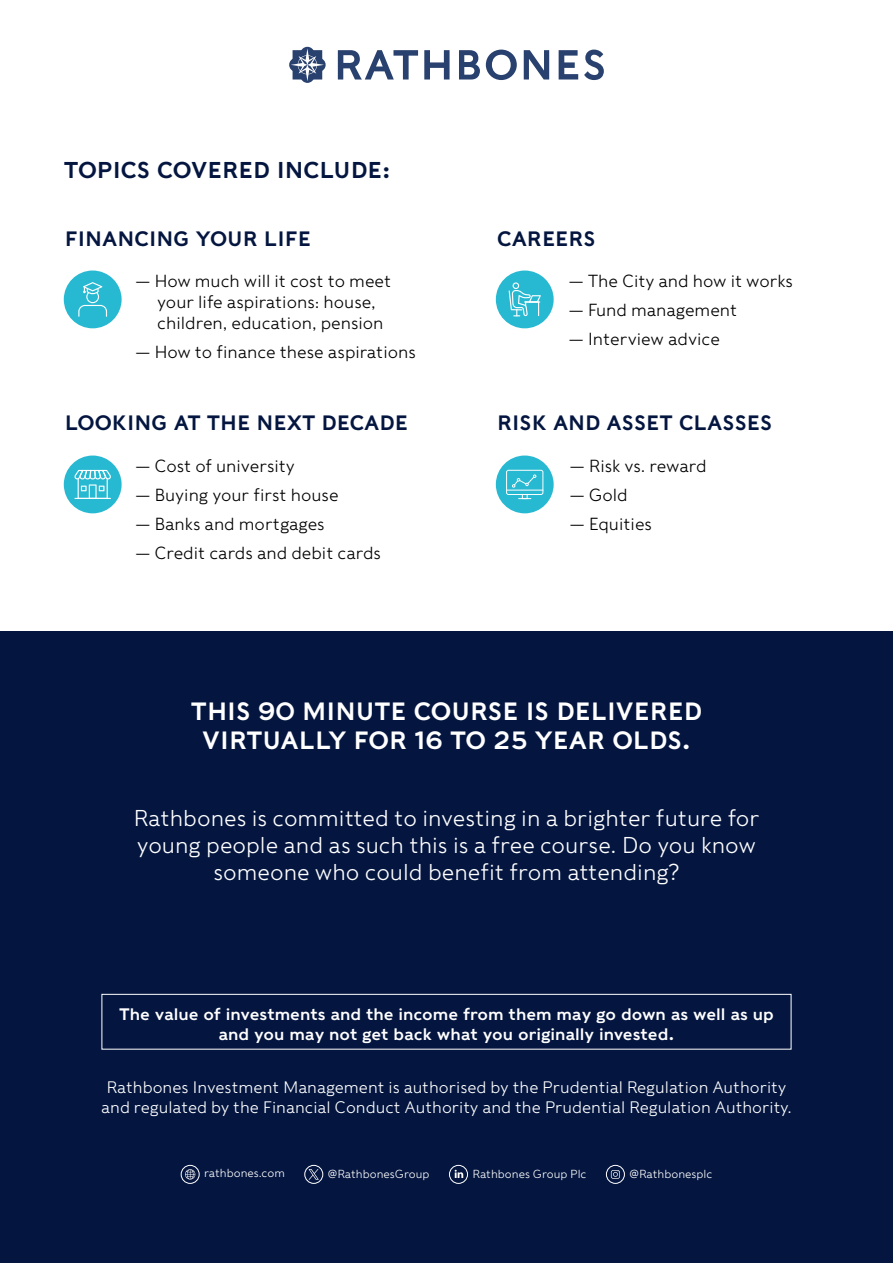
<style>
.page{position:relative;width:893px;height:1263px;background:#fff}
.page>*{position:absolute;margin:0;border:0;box-sizing:border-box;transform-origin:0 0}
.t1{font:24.75px/29.7px "Rathbones Sans";color:#fff;text-align:center}
.t2{font:300 22.65px/27.2px "Rathbones Sans";color:#fff;text-align:center}
.t3{font:22.65px "Rathbones Sans";color:#041640}
.t4{font:20.55px "Rathbones Sans";color:#041640}
.t5{font:300 17.4px/20.9px "Rathbones Sans";color:#000}
.t6{font:300 16.5px/19.8px "Rathbones Sans";color:#fff;text-align:center}
.t7{font:16.5px/19.8px "Rathbones Sans";color:#fff;text-align:center}
.t8{font:300 11.55px "Rathbones Sans";color:#fff}
</style>
<div class="page">
<div style="left:0;top:631px;width:893px;height:632px;background:#041640"></div>
<div style="left:496px;top:455px;width:58px;height:58px;background:#27b9d1;border-radius:50%"></div>
<svg style="left:506px;top:470px;width:37px;height:29px"></svg>
<div style="left:496px;top:270px;width:58px;height:58px;background:#27b9d1;border-radius:50%"></div>
<svg style="left:509px;top:282px;width:32px;height:34px"></svg>
<div style="left:64px;top:455px;width:58px;height:58px;background:#27b9d1;border-radius:50%"></div>
<svg style="left:74px;top:470px;width:37px;height:29px"></svg>
<div style="left:64px;top:270px;width:58px;height:58px;background:#27b9d1;border-radius:50%"></div>
<svg style="left:78px;top:282px;width:29px;height:35px"></svg>
<div style="left:102px;top:994px;width:689px;height:55px;border:1px solid #fff"></div>
<div style="left:305px;top:1165px;width:18px;height:18px;border:1px solid #fff;border-radius:50%"></div>
<svg style="left:309px;top:1169px;width:10px;height:11px"></svg>
<div style="left:181px;top:1165px;width:18px;height:18px;border:1px solid #fff;border-radius:50%"></div>
<svg style="left:185px;top:1169px;width:10px;height:10px"></svg>
<div style="left:449px;top:1165px;width:19px;height:18px;border:1px solid #fff;border-radius:50%"></div>
<svg style="left:455px;top:1170px;width:8px;height:8px"></svg>
<div style="left:606px;top:1165px;width:19px;height:18px;border:1px solid #fff;border-radius:50%"></div>
<svg style="left:611px;top:1170px;width:9px;height:9px"></svg>
<svg style="left:338px;top:50px;width:80px;height:30px"></svg>
<svg style="left:424px;top:50px;width:26px;height:30px"></svg>
<svg style="left:459px;top:50px;width:21px;height:30px"></svg>
<svg style="left:486px;top:50px;width:31px;height:30px"></svg>
<svg style="left:524px;top:50px;width:25px;height:30px"></svg>
<svg style="left:559px;top:50px;width:19px;height:30px"></svg>
<svg style="left:584px;top:50px;width:20px;height:30px"></svg>
<svg style="left:289px;top:47px;width:37px;height:36px"></svg>
<h2 class="t3" style="left:64px;top:155px;width:328px">TOPICS COVERED INCLUDE:</h2>
<p class="t4" style="left:65px;top:226px;width:248px">FINANCING YOUR LIFE</p>
<p class="t4" style="left:497px;top:226px;width:100px">CAREERS</p>
<p class="t5" style="left:157px;top:270px;width:236px;text-indent:-22px">— How much will it cost to meet your life aspirations: house, children, education, pension</p>
<p class="t5" style="left:136px;top:341px;width:282px">— How to finance these aspirations</p>
<p class="t5" style="left:569px;top:270px;width:226px">— The City and how it works</p>
<p class="t5" style="left:569px;top:299px;width:170px">— Fund management</p>
<p class="t5" style="left:569px;top:328px;width:153px">— Interview advice</p>
<p class="t4" style="left:65px;top:410px;width:345px">LOOKING AT THE NEXT DECADE</p>
<p class="t4" style="left:497px;top:410px;width:277px">RISK AND ASSET CLASSES</p>
<p class="t5" style="left:136px;top:455px;width:161px">— Cost of university</p>
<p class="t5" style="left:136px;top:484px;width:205px">— Buying your first house</p>
<p class="t5" style="left:136px;top:513px;width:191px">— Banks and mortgages</p>
<p class="t5" style="left:136px;top:542px;width:247px">— Credit cards and debit cards</p>
<p class="t5" style="left:570px;top:455px;width:138px">— Risk vs. reward</p>
<p class="t5" style="left:570px;top:484px;width:59px">— Gold</p>
<p class="t5" style="left:570px;top:513px;width:84px">— Equities</p>
<h1 class="t1" style="left:191px;top:695px;width:513px">THIS 90 MINUTE COURSE IS DELIVERED<br>VIRTUALLY FOR 16 TO 25 YEAR OLDS.</h1>
<h2 class="t2" style="left:134px;top:804px;width:627px">Rathbones is committed to investing in a brighter future for young people and as such this is a free course. Do you know someone who could benefit from attending?</h2>
<p class="t7" style="left:119px;top:1004px;width:656px">The value of investments and the income from them may go down as well as up and you may not get back what you originally invested.</p>
<p class="t6" style="left:101px;top:1077px;width:692px">Rathbones Investment Management is authorised by the Prudential Regulation Authority and regulated by the Financial Conduct Authority and the Prudential Regulation Authority.</p>
<p class="t8" style="left:204px;top:1165px;width:82px">rathbones.com</p>
<p class="t8" style="left:328px;top:1167px;width:103px">@RathbonesGroup</p>
<p class="t8" style="left:473px;top:1167px;width:115px">Rathbones Group Plc</p>
<p class="t8" style="left:629px;top:1167px;width:84px">@Rathbonesplc</p>
</div>
